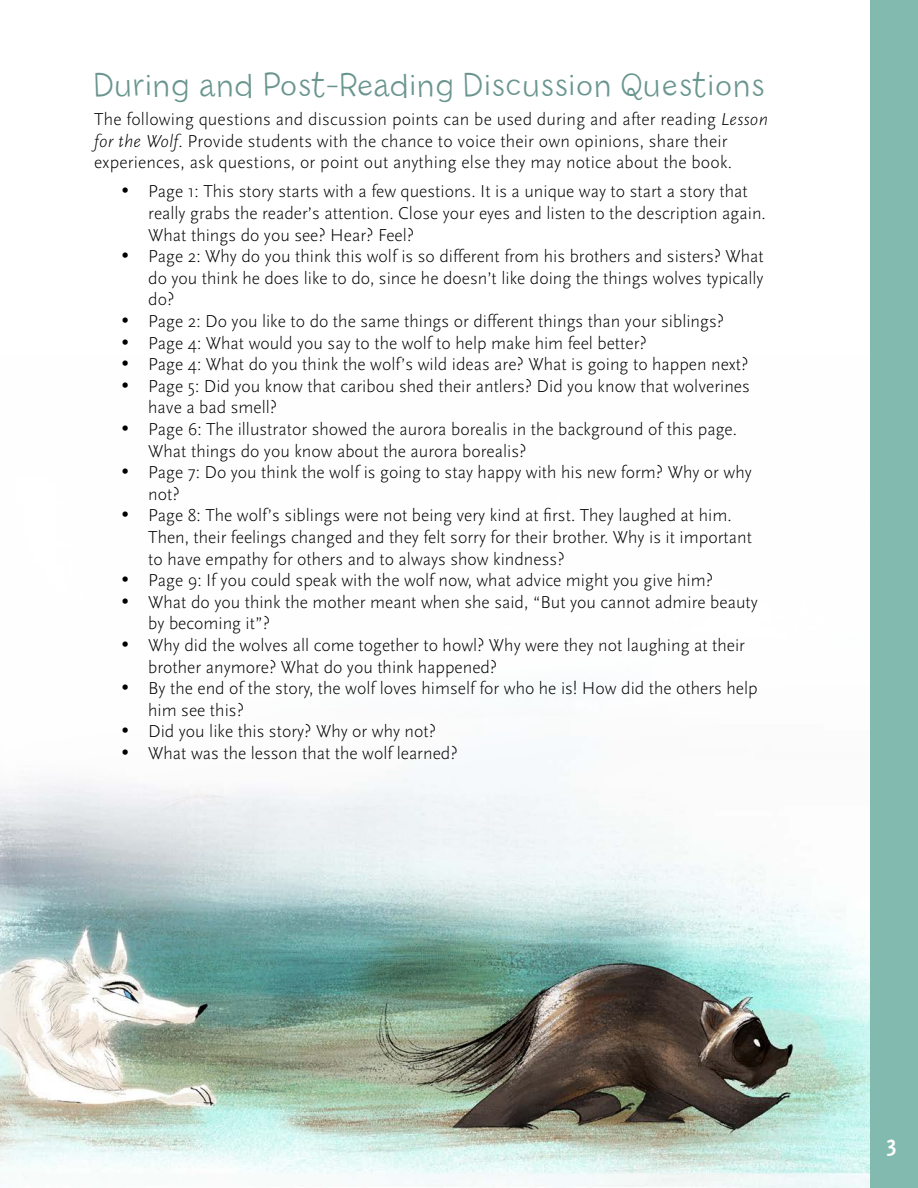
<style>
.page{position:relative;width:918px;height:1188px;background:#fff}
.page>*{position:absolute;margin:0;border:0;box-sizing:border-box;transform-origin:0 0}
.t1{font:300 33px "Billy";letter-spacing:.05em;color:#69958e}
.t2{font:700 22.95px "Scala Sans";color:#fff}
.t3{font:300 18px/21.6px "Scala Sans";color:#000}
.s1{font-style:italic}
</style>
<div class="page">
<img style="left:0;top:356px;width:871px;height:832px">
<div style="left:871px;top:0;width:47px;height:1188px;background:#82baaf"></div>
<p class="t1" style="left:94px;top:66px;width:671px">During and Post-Reading Discussion Questions</p>
<p class="t3" style="left:94px;top:109px;width:675px">The following questions and discussion points can be used during and after reading <span class="s1">Lesson for the Wolf</span>. Provide students with the chance to voice their own opinions, share their experiences, ask questions, or point out anything else they may notice about the book.</p>
<p class="t3" style="left:148px;top:181px;width:619px;text-indent:-27px">• Page 1: This story starts with a few questions. It is a unique way to start a story that really grabs the reader’s attention. Close your eyes and listen to the description again.<br>What things do you see? Hear? Feel?</p>
<p class="t3" style="left:148px;top:246px;width:617px;text-align:justify;text-indent:-27px">• Page 2: Why do you think this wolf is so different from his brothers and sisters? What do you think he does like to do, since he doesn’t like doing the things wolves typically do?</p>
<p class="t3" style="left:121px;top:311px;width:604px">• Page 2: Do you like to do the same things or different things than your siblings?</p>
<p class="t3" style="left:121px;top:332px;width:527px">• Page 4: What would you say to the wolf to help make him feel better?</p>
<p class="t3" style="left:121px;top:354px;width:629px">• Page 4: What do you think the wolf’s wild ideas are? What is going to happen next?</p>
<p class="t3" style="left:148px;top:375px;width:603px;text-indent:-27px">• Page 5: Did you know that caribou shed their antlers? Did you know that wolverines have a bad smell?</p>
<p class="t3" style="left:148px;top:419px;width:590px;text-indent:-27px">• Page 6: The illustrator showed the aurora borealis in the background of this page.<br>What things do you know about the aurora borealis?</p>
<p class="t3" style="left:148px;top:462px;width:605px;text-indent:-27px">• Page 7: Do you think the wolf is going to stay happy with his new form? Why or why not?</p>
<p class="t3" style="left:148px;top:505px;width:605px;text-indent:-27px">• Page 8: The wolf’s siblings were not being very kind at first. They laughed at him.<br>Then, their feelings changed and they felt sorry for their brother. Why is it important to have empathy for others and to always show kindness?</p>
<p class="t3" style="left:121px;top:570px;width:593px">• Page 9: If you could speak with the wolf now, what advice might you give him?</p>
<p class="t3" style="left:148px;top:591px;width:611px;text-indent:-27px">• What do you think the mother meant when she said, “But you cannot admire beauty by becoming it”?</p>
<p class="t3" style="left:148px;top:635px;width:598px;text-indent:-27px">• Why did the wolves all come together to howl? Why were they not laughing at their brother anymore? What do you think happened?</p>
<p class="t3" style="left:148px;top:678px;width:611px;text-indent:-27px">• By the end of the story, the wolf loves himself for who he is! How did the others help him see this?</p>
<p class="t3" style="left:121px;top:721px;width:316px">• Did you like this story? Why or why not?</p>
<p class="t3" style="left:121px;top:743px;width:338px">• What was the lesson that the wolf learned?</p>
<p class="t2" style="left:887px;top:1131px;width:11px">3</p>
</div>
